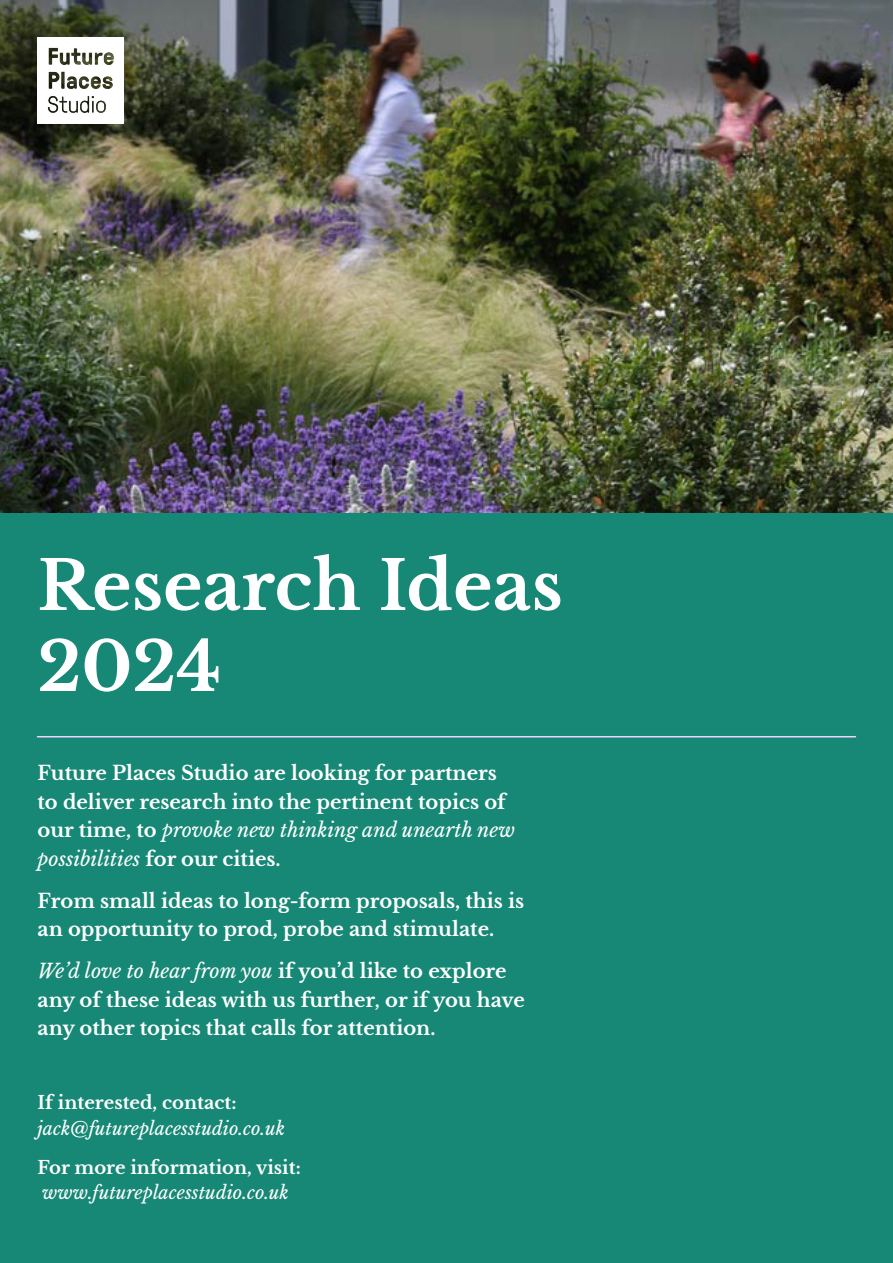
<style>
.page{position:relative;width:893px;height:1263px;background:#178876}
.page>*{position:absolute;margin:0;border:0;box-sizing:border-box;transform-origin:0 0}
.t1{font:700 67.5px/81px "Libre Baskerville";color:#fff}
.t2{font:700 19.5px/28.5px "Libre Baskerville";color:#fff}
.t3{font:italic 18px "Libre Baskerville";color:#fff}
.t4{font:700 18px "Libre Baskerville";color:#fff}
.s1{font-weight:400;font-style:italic}
</style>
<div class="page">
<hr style="left:38px;top:736px;width:817px;height:1px;background:#f0d5ff">
<img style="left:0;top:0;width:893px;height:513px">
<img style="left:38px;top:38px;width:86px;height:86px">
<h1 class="t1" style="left:38px;top:545px;width:527px">Research Ideas<br>2024</h1>
<p class="t2" style="left:38px;top:759px;width:479px">Future Places Studio are looking for partners to deliver research into the pertinent topics of our time, to <span class="s1">provoke new thinking and unearth new possibilities</span> for our cities.</p>
<p class="t2" style="left:38px;top:886px;width:488px">From small ideas to long-form proposals, this is an opportunity to prod, probe and stimulate.</p>
<p class="t2" style="left:38px;top:957px;width:489px"><span class="s1">We’d love to hear from you</span> if you’d like to explore any of these ideas with us further, or if you have any other topics that calls for attention.</p>
<p class="t4" style="left:38px;top:1092px;width:201px">If interested, contact:</p>
<p class="t3" style="left:38px;top:1117px;width:249px">jack@futureplacesstudio.co.uk</p>
<p class="t4" style="left:38px;top:1156px;width:265px">For more information, visit:</p>
<p class="t3" style="left:42px;top:1182px;width:248px">www.futureplacesstudio.co.uk</p>
</div>
